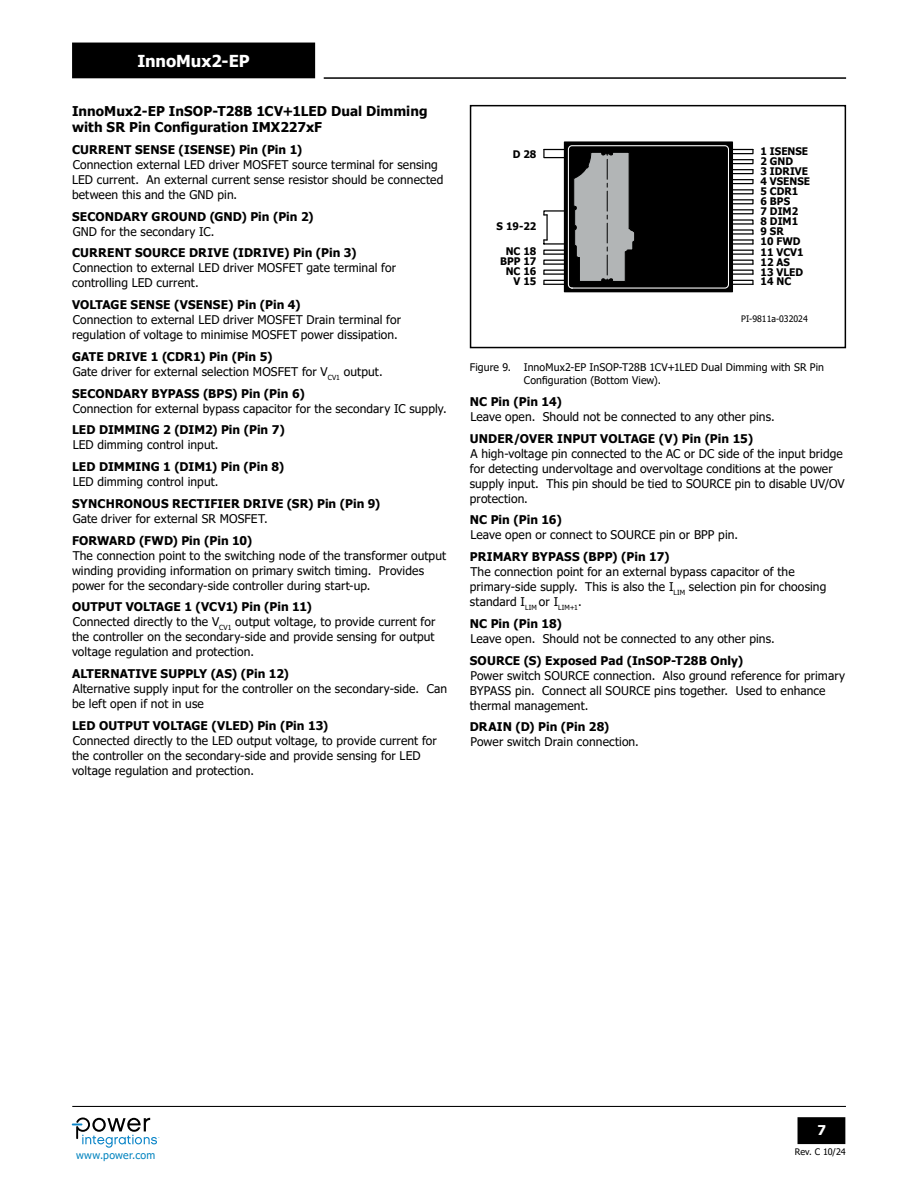
<style>
.page{position:relative;width:918px;height:1188px;background:#fff}
.page>*{position:absolute;margin:0;border:0;box-sizing:border-box;transform-origin:0 0}
.t1{font:700 16.5px "Tahoma";letter-spacing:-.005em;color:#fff}
.t2{font:700 13.5px/16.5px "Tahoma";letter-spacing:.005em;color:#000}
.t3{font:700 13.5px "Tahoma";color:#fff}
.t4{font:12px/15px "Tahoma";letter-spacing:.01em;color:#000}
.t5{font:700 12px "Tahoma";letter-spacing:.01em;color:#000}
.t6{font:700 10.5px/10.1px "Tahoma";color:#000}
.t7{font:10.5px/12.8px "Tahoma";letter-spacing:.01em;color:#000}
.t8{font:10.5px "Tahoma";letter-spacing:.03em;color:#0083bf}
.t9{font:9px "Tahoma";color:#000}
.s1{font-weight:700}
</style>
<div class="page">
<hr style="left:72px;top:1106px;width:774px;height:1px;background:#000">
<hr style="left:324px;top:77px;width:522px;height:2px;background:#000">
<div style="left:798px;top:1118px;width:47px;height:25px;background:#000"></div>
<div style="left:798px;top:1117px;width:47px;height:27px;border:2px solid #000"></div>
<div style="left:73px;top:43px;width:241px;height:35px;background:#000"></div>
<svg style="left:72px;top:1118px;width:87px;height:30px"></svg>
<div style="left:564px;top:142px;width:169px;height:150px;background:#000"></div>
<hr style="left:733px;top:243px;width:20px;height:2px;background:#000">
<svg style="left:733px;top:250px;width:21px;height:35px"></svg>
<svg style="left:733px;top:148px;width:21px;height:96px"></svg>
<hr style="left:546px;top:215px;width:2px;height:25px;background:#000">
<svg style="left:543px;top:148px;width:21px;height:11px"></svg>
<svg style="left:543px;top:239px;width:21px;height:47px"></svg>
<svg style="left:543px;top:210px;width:21px;height:6px"></svg>
<div style="left:568px;top:145px;width:161px;height:144px;border:1px solid #fff;border-radius:4px"></div>
<svg style="left:573px;top:152px;width:62px;height:129px"></svg>
<div style="left:470px;top:105px;width:376px;height:243px;border:2px solid #000"></div>
<h1 class="t1" style="left:137px;top:50px;width:114px">InnoMux2-EP</h1>
<p class="t2" style="left:72px;top:103px;width:357px">InnoMux2-EP InSOP-T28B 1CV+1LED Dual Dimming with SR Pin Configuration IMX227xF</p>
<p class="t5" style="left:72px;top:141px;width:232px">CURRENT SENSE (ISENSE) Pin (Pin 1)</p>
<p class="t4" style="left:72px;top:158px;width:373px">Connection external LED driver MOSFET source terminal for sensing<br>LED current. An external current sense resistor should be connected between this and the GND pin.</p>
<p class="t5" style="left:72px;top:208px;width:243px">SECONDARY GROUND (GND) Pin (Pin 2)</p>
<p class="t4" style="left:73px;top:224px;width:143px">GND for the secondary IC.</p>
<p class="t5" style="left:72px;top:245px;width:286px">CURRENT SOURCE DRIVE (IDRIVE) Pin (Pin 3)</p>
<p class="t4" style="left:72px;top:261px;width:326px">Connection to external LED driver MOSFET gate terminal for controlling LED current.</p>
<p class="t5" style="left:72px;top:296px;width:230px">VOLTAGE SENSE (VSENSE) Pin (Pin 4)</p>
<p class="t4" style="left:72px;top:313px;width:331px">Connection to external LED driver MOSFET Drain terminal for regulation of voltage to minimise MOSFET power dissipation.</p>
<p class="t4" style="left:72px;top:350px;width:312px"><span class="s1">GATE DRIVE 1 (CDR1) Pin (Pin 5)<br></span>Gate driver for external selection MOSFET for V<sub>CV1</sub> output.</p>
<p class="t5" style="left:72px;top:385px;width:234px">SECONDARY BYPASS (BPS) Pin (Pin 6)</p>
<p class="t4" style="left:73px;top:401px;width:376px">Connection for external bypass capacitor for the secondary IC supply.</p>
<p class="t5" style="left:72px;top:422px;width:214px">LED DIMMING 2 (DIM2) Pin (Pin 7)</p>
<p class="t4" style="left:73px;top:438px;width:147px">LED dimming control input.</p>
<p class="t5" style="left:72px;top:458px;width:214px">LED DIMMING 1 (DIM1) Pin (Pin 8)</p>
<p class="t4" style="left:73px;top:475px;width:147px">LED dimming control input.</p>
<p class="t5" style="left:72px;top:495px;width:310px">SYNCHRONOUS RECTIFIER DRIVE (SR) Pin (Pin 9)</p>
<p class="t4" style="left:73px;top:512px;width:197px">Gate driver for external SR MOSFET.</p>
<p class="t5" style="left:72px;top:532px;width:182px">FORWARD (FWD) Pin (Pin 10)</p>
<p class="t4" style="left:72px;top:548px;width:376px">The connection point to the switching node of the transformer output winding providing information on primary switch timing. Provides power for the secondary-side controller during start-up.</p>
<p class="t4" style="left:72px;top:600px;width:365px"><span class="s1">OUTPUT VOLTAGE 1 (VCV1) Pin (Pin 11)<br></span>Connected directly to the V<sub>CV1</sub> output voltage, to provide current for the controller on the secondary-side and provide sensing for output voltage regulation and protection.</p>
<p class="t5" style="left:72px;top:665px;width:218px">ALTERNATIVE SUPPLY (AS) (Pin 12)</p>
<p class="t4" style="left:72px;top:682px;width:377px">Alternative supply input for the controller on the secondary-side. Can be left open if not in use</p>
<p class="t5" style="left:72px;top:717px;width:258px">LED OUTPUT VOLTAGE (VLED) Pin (Pin 13)</p>
<p class="t4" style="left:72px;top:734px;width:366px">Connected directly to the LED output voltage, to provide current for the controller on the secondary-side and provide sensing for LED voltage regulation and protection.</p>
<p class="t6" style="left:513px;top:149px;width:25px">D 28</p>
<p class="t6" style="left:761px;top:146px;width:51px">1 ISENSE<br>2 GND<br>3 IDRIVE<br>4 VSENSE<br>5 CDR1<br>6 BPS<br>7 DIM2<br>8 DIM1<br>9 SR<br>10 FWD<br>11 VCV1<br>12 AS<br>13 VLED<br>14 NC</p>
<p class="t6" style="left:497px;top:222px;width:41px">S 19-22</p>
<p class="t6" style="left:506px;top:247px;width:32px">NC 18</p>
<p class="t6" style="left:500px;top:257px;width:38px">BPP 17</p>
<p class="t6" style="left:506px;top:267px;width:32px">NC 16</p>
<p class="t6" style="left:514px;top:277px;width:24px">V 15</p>
<p class="t9" style="left:741px;top:313px;width:68px">PI-9811a-032024</p>
<p class="t7" style="left:524px;top:362px;width:302px;text-indent:-54px">Figure 9. InnoMux2-EP InSOP-T28B 1CV+1LED Dual Dimming with SR Pin<br>Configuration (Bottom View).</p>
<p class="t5" style="left:470px;top:393px;width:93px">NC Pin (Pin 14)</p>
<p class="t4" style="left:470px;top:410px;width:306px">Leave open. Should not be connected to any other pins.</p>
<p class="t5" style="left:470px;top:430px;width:285px">UNDER/OVER INPUT VOLTAGE (V) Pin (Pin 15)</p>
<p class="t4" style="left:470px;top:446px;width:376px">A high-voltage pin connected to the AC or DC side of the input bridge for detecting undervoltage and overvoltage conditions at the power supply input. This pin should be tied to SOURCE pin to disable UV/OV protection.</p>
<p class="t5" style="left:470px;top:512px;width:94px">NC Pin (Pin 16)</p>
<p class="t4" style="left:470px;top:528px;width:269px">Leave open or connect to SOURCE pin or BPP pin.</p>
<p class="t5" style="left:470px;top:548px;width:201px">PRIMARY BYPASS (BPP) (Pin 17)</p>
<p class="t4" style="left:470px;top:565px;width:358px">The connection point for an external bypass capacitor of the primary-side supply. This is also the I<sub>LIM</sub> selection pin for choosing standard I<sub>LIM</sub> or I<sub>LIM+1</sub>.</p>
<p class="t5" style="left:470px;top:615px;width:94px">NC Pin (Pin 18)</p>
<p class="t4" style="left:470px;top:632px;width:306px">Leave open. Should not be connected to any other pins.</p>
<p class="t5" style="left:470px;top:652px;width:275px">SOURCE (S) Exposed Pad (InSOP-T28B Only)</p>
<p class="t4" style="left:470px;top:668px;width:377px">Power switch SOURCE connection. Also ground reference for primary<br>BYPASS pin. Connect all SOURCE pins together. Used to enhance thermal management.</p>
<p class="t5" style="left:470px;top:719px;width:141px">DRAIN (D) Pin (Pin 28)</p>
<p class="t4" style="left:470px;top:735px;width:170px">Power switch Drain connection.</p>
<p class="t8" style="left:76px;top:1148px;width:81px">www.power.com</p>
<p class="t3" style="left:817px;top:1121px;width:10px">7</p>
<p class="t9" style="left:795px;top:1146px;width:52px">Rev. C 10/24</p>
</div>
